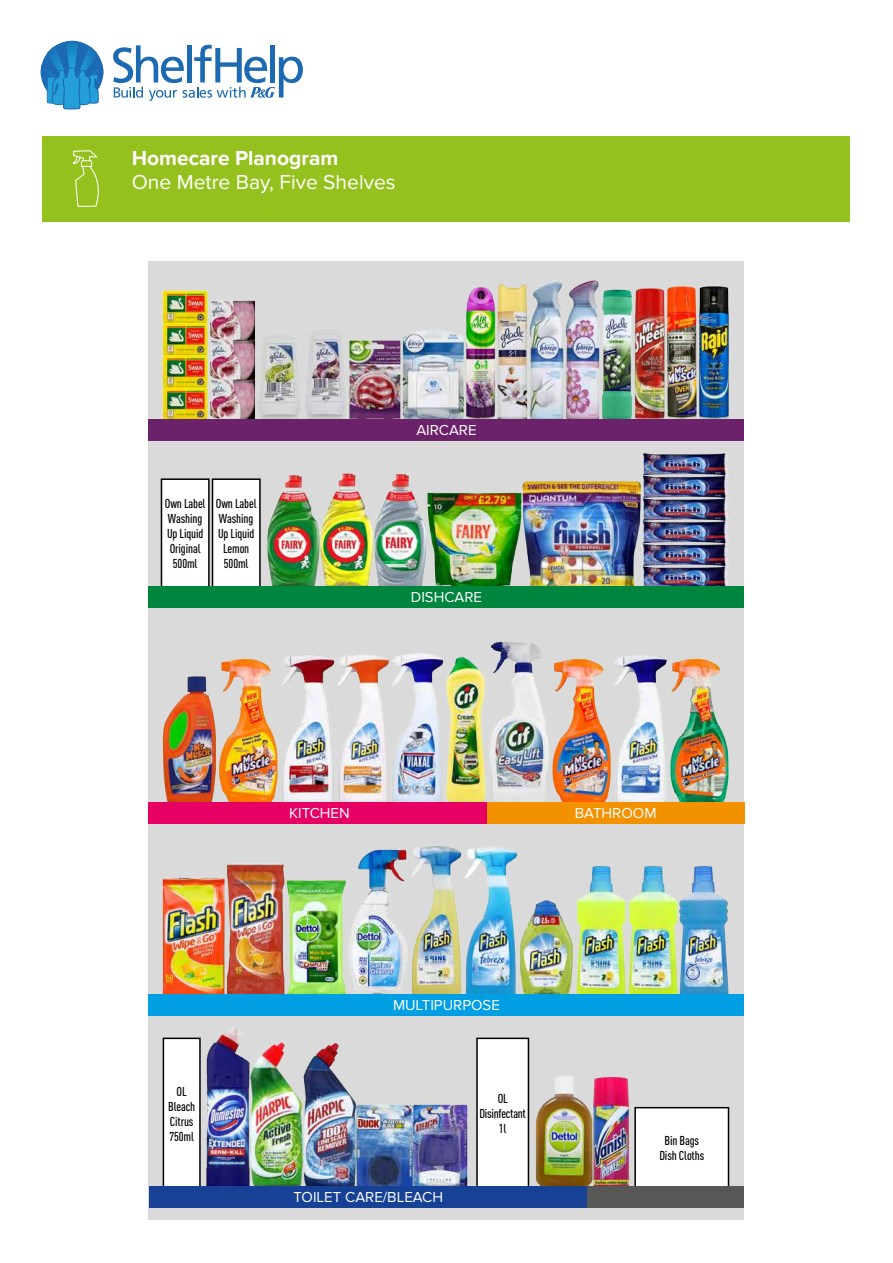
<style>
.page{position:relative;width:893px;height:1263px;background:#fff}
.page>*{position:absolute;margin:0;border:0;box-sizing:border-box;transform-origin:0 0}
.t1{font:21px "Proxima Nova";color:#fff}
.t2{font:700 21px "Proxima Nova";color:#fff}
.t3{font:15px "Proxima Nova";color:#fff}
.t4{font:500 12.75px/15px "DIN Cond";letter-spacing:-.01em;color:#000;text-align:center}
</style>
<div class="page">
<div style="left:149px;top:261px;width:595px;height:959px;background:#dadada"></div>
<img style="left:149px;top:280px;width:595px;height:906px">
<div style="left:161px;top:479px;width:48px;height:108px;background:#fff"></div>
<div style="left:161px;top:478px;width:49px;height:110px;border:2px solid #000"></div>
<div style="left:212px;top:479px;width:48px;height:108px;background:#fff"></div>
<div style="left:212px;top:478px;width:49px;height:110px;border:2px solid #000"></div>
<div style="left:163px;top:1038px;width:37px;height:149px;background:#fff"></div>
<div style="left:163px;top:1037px;width:38px;height:151px;border:2px solid #000"></div>
<div style="left:635px;top:1108px;width:93px;height:79px;background:#fff"></div>
<div style="left:634px;top:1107px;width:95px;height:81px;border:2px solid #000"></div>
<div style="left:477px;top:1038px;width:51px;height:149px;background:#fff"></div>
<div style="left:476px;top:1037px;width:53px;height:151px;border:2px solid #000"></div>
<svg style="left:113px;top:45px;width:190px;height:56px"></svg>
<svg style="left:41px;top:41px;width:62px;height:68px"></svg>
<div style="left:149px;top:802px;width:341px;height:21px;background:#e60064"></div>
<div style="left:487px;top:802px;width:257px;height:21px;background:#f39200"></div>
<div style="left:149px;top:587px;width:595px;height:21px;background:#00853e"></div>
<div style="left:149px;top:994px;width:595px;height:21px;background:#009fe3"></div>
<div style="left:149px;top:1186px;width:439px;height:22px;background:#164194"></div>
<div style="left:588px;top:1186px;width:156px;height:22px;background:#575756"></div>
<div style="left:149px;top:419px;width:595px;height:22px;background:#6c226a"></div>
<div style="left:43px;top:136px;width:807px;height:85px;background:#95c11f"></div>
<svg style="left:72px;top:150px;width:27px;height:57px"></svg>
<h1 class="t2" style="left:132px;top:146px;width:208px">Homecare Planogram</h1>
<h1 class="t1" style="left:132px;top:170px;width:265px">One Metre Bay, Five Shelves</h1>
<p class="t4" style="left:165px;top:496px;width:42px">Own Label<br>Washing<br>Up Liquid<br>Original<br>500ml</p>
<p class="t4" style="left:216px;top:496px;width:42px">Own Label<br>Washing<br>Up Liquid<br>Lemon<br>500ml</p>
<p class="t3" style="left:416px;top:422px;width:62px">AIRCARE</p>
<p class="t3" style="left:411px;top:589px;width:73px">DISHCARE</p>
<p class="t3" style="left:289px;top:804px;width:62px">KITCHEN</p>
<p class="t3" style="left:575px;top:804px;width:83px">BATHROOM</p>
<p class="t4" style="left:168px;top:1083px;width:29px">OL<br>Bleach<br>Citrus<br>750ml</p>
<p class="t3" style="left:393px;top:996px;width:108px">MULTIPURPOSE</p>
<p class="t3" style="left:293px;top:1188px;width:151px">TOILET CARE/BLEACH</p>
<p class="t4" style="left:479px;top:1091px;width:48px">OL<br>Disinfectant<br>1l</p>
<p class="t4" style="left:659px;top:1133px;width:46px">Bin Bags<br>Dish Cloths</p>
</div>
